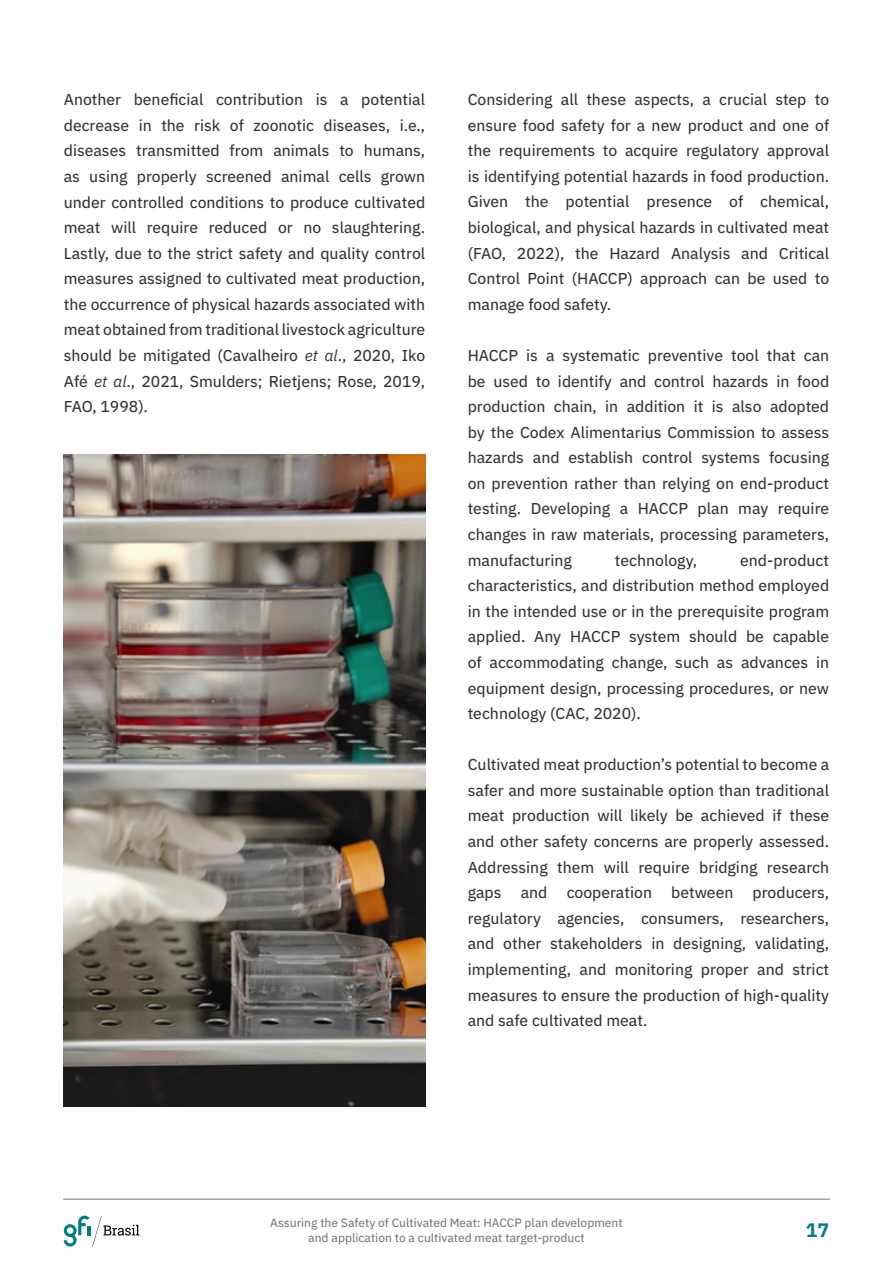
<style>
.page{position:relative;width:893px;height:1263px;background:#fff}
.page>*{position:absolute;margin:0;border:0;box-sizing:border-box;transform-origin:0 0}
.t1{font:700 19.5px "IBM Plex Sans";color:#007d8a}
.t2{font:15.75px/25.7px "IBM Plex Sans Text";color:#333;text-align:justify}
.t3{font:12px/15px "IBM Plex Sans Text";color:#787878;text-align:center}
.s1{font-family:"IBM Plex Sans";font-style:italic}
</style>
<div class="page">
<svg style="left:64px;top:1215px;width:77px;height:31px"></svg>
<hr style="left:64px;top:1198px;width:765px;height:2px;background:#787878">
<img style="left:64px;top:455px;width:361px;height:651px">
<p class="t2" style="left:64px;top:85px;width:363px">Another beneficial contribution is a potential decrease in the risk of zoonotic diseases, i.e., diseases transmitted from animals to humans, as using properly screened animal cells grown under controlled conditions to produce cultivated meat will require reduced or no slaughtering.<br>Lastly, due to the strict safety and quality control measures assigned to cultivated meat production, the occurrence of physical hazards associated with meat obtained from traditional livestock agriculture should be mitigated (Cavalheiro <span class="s1">et al</span>., 2020, Iko Afé <span class="s1">et al</span>., 2021, Smulders; Rietjens; Rose, 2019, FAO, 1998).</p>
<p class="t2" style="left:468px;top:85px;width:363px">Considering all these aspects, a crucial step to ensure food safety for a new product and one of the requirements to acquire regulatory approval is identifying potential hazards in food production.<br>Given the potential presence of chemical, biological, and physical hazards in cultivated meat (FAO, 2022), the Hazard Analysis and Critical Control Point (HACCP) approach can be used to manage food safety.</p>
<p class="t2" style="left:468px;top:341px;width:363px">HACCP is a systematic preventive tool that can be used to identify and control hazards in food production chain, in addition it is also adopted by the Codex Alimentarius Commission to assess hazards and establish control systems focusing on prevention rather than relying on end-product testing. Developing a HACCP plan may require changes in raw materials, processing parameters, manufacturing</p>
<p class="t2" style="left:468px;top:546px;width:363px;text-indent:272px">end-product characteristics, and distribution method employed in the intended use or in the prerequisite program applied. Any HACCP system should be capable of accommodating change, such as advances in equipment design, processing procedures, or new technology (CAC, 2020).</p>
<p class="t2" style="left:468px;top:750px;width:363px">Cultivated meat production’s potential to become a safer and more sustainable option than traditional meat production will likely be achieved if these and other safety concerns are properly assessed.<br>Addressing them will require bridging research gaps and cooperation between producers, regulatory agencies, consumers, researchers, and other stakeholders in designing, validating, implementing, and monitoring proper and strict measures to ensure the production of high-quality and safe cultivated meat.</p>
<p class="t2" style="left:615px;top:546px;width:84px">technology,</p>
<p class="t3" style="left:270px;top:1214px;width:354px">Assuring the Safety of Cultivated Meat: HACCP plan development and application to a cultivated meat target-product</p>
<p class="t1" style="left:806px;top:1214px;width:25px">17</p>
</div>
